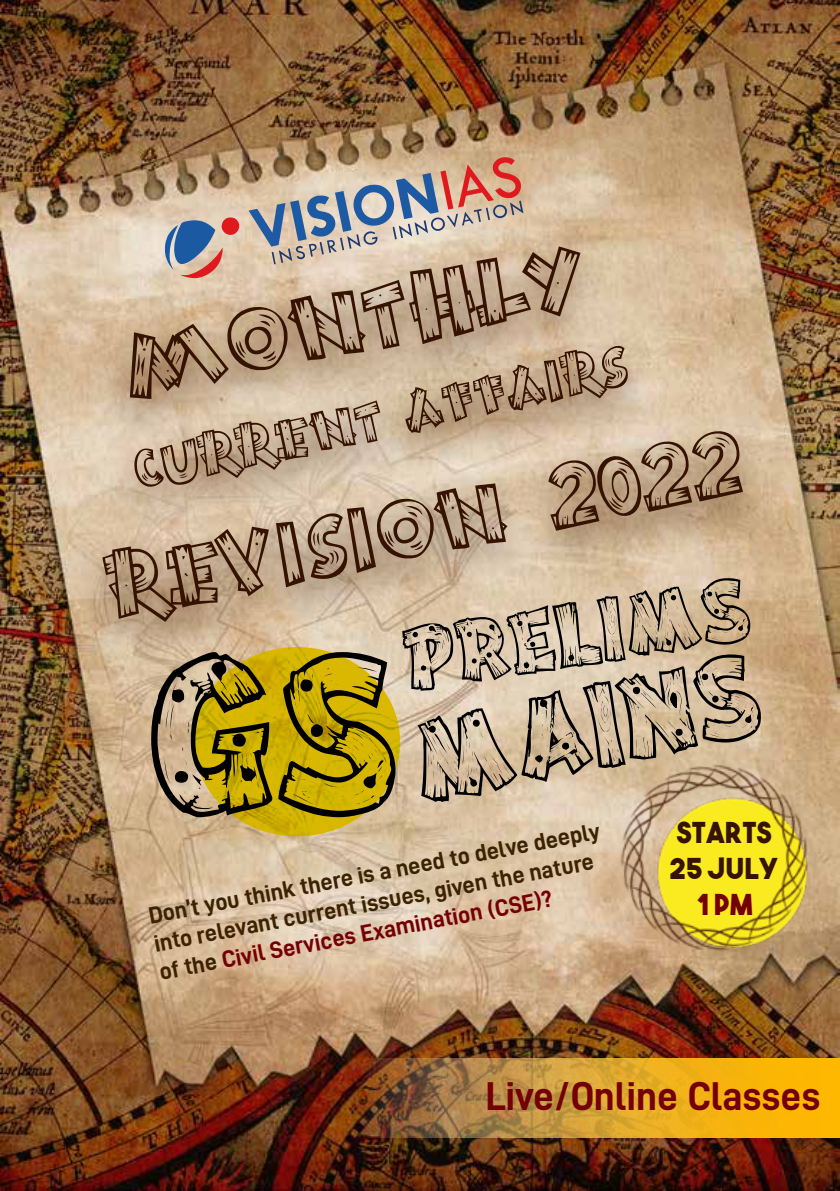
<style>
.page{position:relative;width:840px;height:1191px;background:#fff}
.page>*{position:absolute;margin:0;border:0;box-sizing:border-box;transform-origin:0 0}
.t1{font:198.2px "Drift Wood";color:#000}
.t2{font:131.2px "Burnstown Dam";color:#361200}
.t3{font:123.8px "Burnstown Dam";color:#361200}
.t4{font:104.8px "Drift Wood";color:#000}
.t5{font:80.4px "Burnstown Dam";color:#361200}
.t6{font:79.4px "Drift Wood";color:#000}
.t7{font:40.4px "D DIN PRO Bold";color:#740006}
.t8{font:28.8px/36px "The Bold Font";color:#361200}
.t9{font:28.8px "The Bold Font";color:#740006}
.t10{font:23.8px/28.6px "D DIN PRO Bold";color:#3b2200}
.s1{font-size:100.2px}
.s2{color:#740006}
</style>
<div class="page">
<img style="left:0;top:0;width:839px;height:1190px">
<img style="left:642px;top:289px;width:40px;height:90px">
<img style="left:48px;top:403px;width:544px;height:306px">
<img style="left:492px;top:379px;width:304px;height:232px">
<img style="left:60px;top:169px;width:582px;height:320px">
<svg style="left:194px;top:647px;width:206px;height:189px;background:#d1b200"></svg>
<svg style="left:248px;top:157px;width:275px;height:107px;background:#beada2"></svg>
<svg style="left:165px;top:217px;width:75px;height:61px;background:#a4959e"></svg>
<img style="left:583px;top:733px;width:256px;height:269px">
<img style="left:359px;top:1058px;width:480px;height:79px">
<h2 class="t2" style="left:99px;top:279px;width:477px;rotate:-12deg">monthly</h2>
<h3 class="t5" style="left:121px;top:415px;width:506px;rotate:-12deg">current affairs</h3>
<h3 class="t3" style="left:90px;top:503px;width:648px;rotate:-11deg">revision <span class="s1">2022</span></h3>
<h3 class="t6" style="left:394px;top:603px;width:350px;rotate:-9deg">prelims</h3>
<h3 class="t4" style="left:396px;top:690px;width:354px;rotate:-12deg">mains</h3>
<p class="t10" style="left:146px;top:902px;width:460px;rotate:-11deg">Don’t you think there is a need to delve deeply into relevant current issues, given the nature of the <span class="s2">Civil Services Examination (CSE)?</span></p>
<h1 class="t1" style="left:148px;top:588px;width:252px">GS</h1>
<p class="t8" style="left:669px;top:813px;width:111px">STARTS<br>25 JULY</p>
<p class="t9" style="left:695px;top:886px;width:58px">1 PM</p>
<h3 class="t7" style="left:485px;top:1073px;width:336px">Live/Online Classes</h3>
</div>
